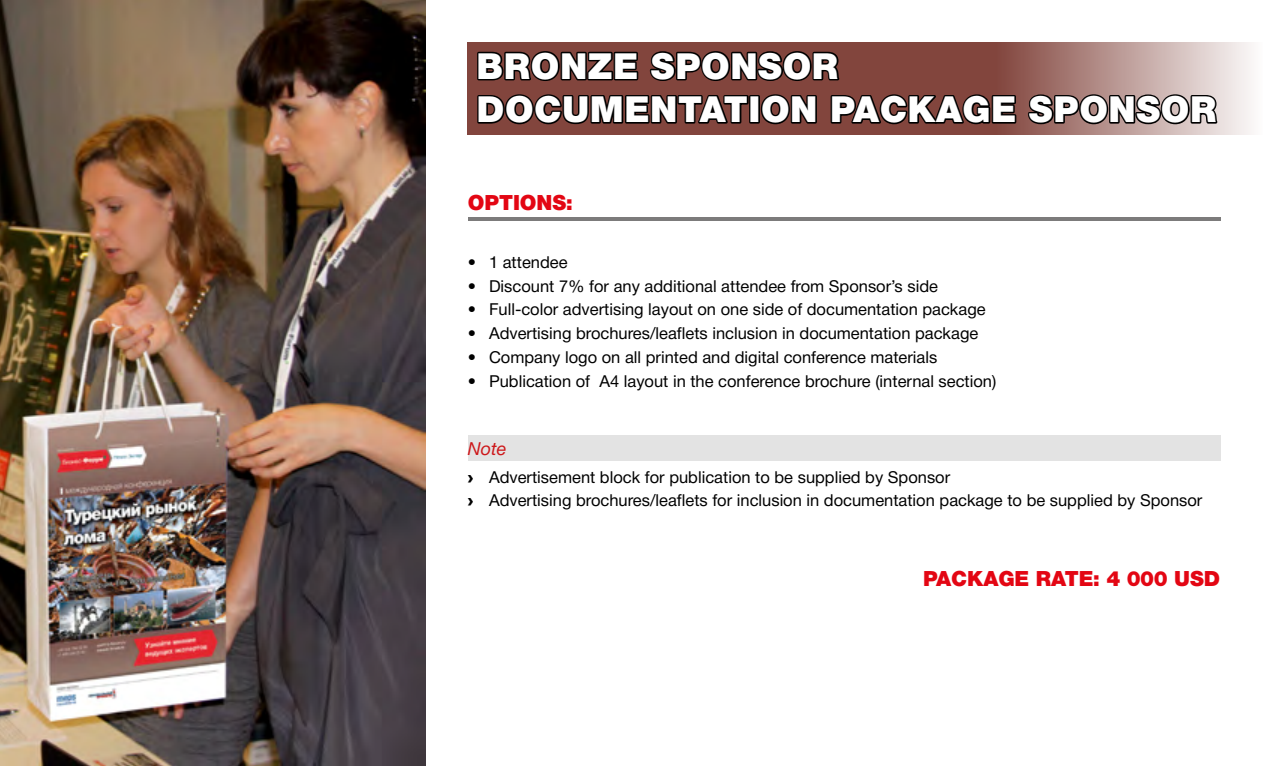
<style>
.page{position:relative;width:1263px;height:766px;background:#fff}
.page>*{position:absolute;margin:0;border:0;box-sizing:border-box;transform-origin:0 0}
.t1{font:900 36px/43.2px "Helvetica Neue Cyr";letter-spacing:.015em;color:#fff}
.t2{font:900 21px "Helvetica Neue Cyr";letter-spacing:-.005em;color:#e30613}
.t3{font:italic 18px "Helvetica Neue Cyr";color:#cd171a}
.t4{font:16.5px/23.7px "Helvetica Neue Cyr";color:#000}
.s1{font-family:"Arial";font-weight:900}
</style>
<div class="page">
<div style="left:468px;top:435px;width:752px;height:26px;background:#e3e3e3"></div>
<svg style="left:468px;top:43px;width:783px;height:92px;background:#ba9995"></svg>
<hr style="left:468px;top:217px;width:752px;height:3px;background:#7c7b7b">
<svg style="left:476px;top:46px;width:542px;height:89px;background:#60332d"></svg>
<svg style="left:1026px;top:89px;width:195px;height:46px;background:#846e6b"></svg>
<img style="left:0;top:0;width:425px;height:765px">
<h1 class="t1" style="left:476px;top:45px;width:742px">BRONZE SPONSOR<br>DOCUMENTATION PACKAGE SPONSOR</h1>
<p class="t2" style="left:468px;top:191px;width:107px">OPTIONS:</p>
<p class="t4" style="left:468px;top:250px;width:101px">• 1 attendee</p>
<p class="t4" style="left:468px;top:274px;width:472px">• Discount 7% for any additional attendee from Sponsor’s side</p>
<p class="t4" style="left:468px;top:298px;width:519px">• Full-color advertising layout on one side of documentation package</p>
<p class="t4" style="left:468px;top:321px;width:512px">• Advertising brochures/leaflets inclusion in documentation package</p>
<p class="t4" style="left:468px;top:345px;width:471px">• Company logo on all printed and digital conference materials</p>
<p class="t4" style="left:468px;top:369px;width:530px">• Publication of А4 layout in the conference brochure (internal section)</p>
<p class="t3" style="left:468px;top:438px;width:40px">Note</p>
<p class="t4" style="left:468px;top:465px;width:736px"><span class="s1">›</span> Advertisement block for publication to be supplied by Sponsor<br><span class="s1">›</span> Advertising brochures/leaflets for inclusion in documentation package to be supplied by Sponsor</p>
<p class="t2" style="left:923px;top:566px;width:299px">PACKAGE RATE: 4 000 USD</p>
</div>
